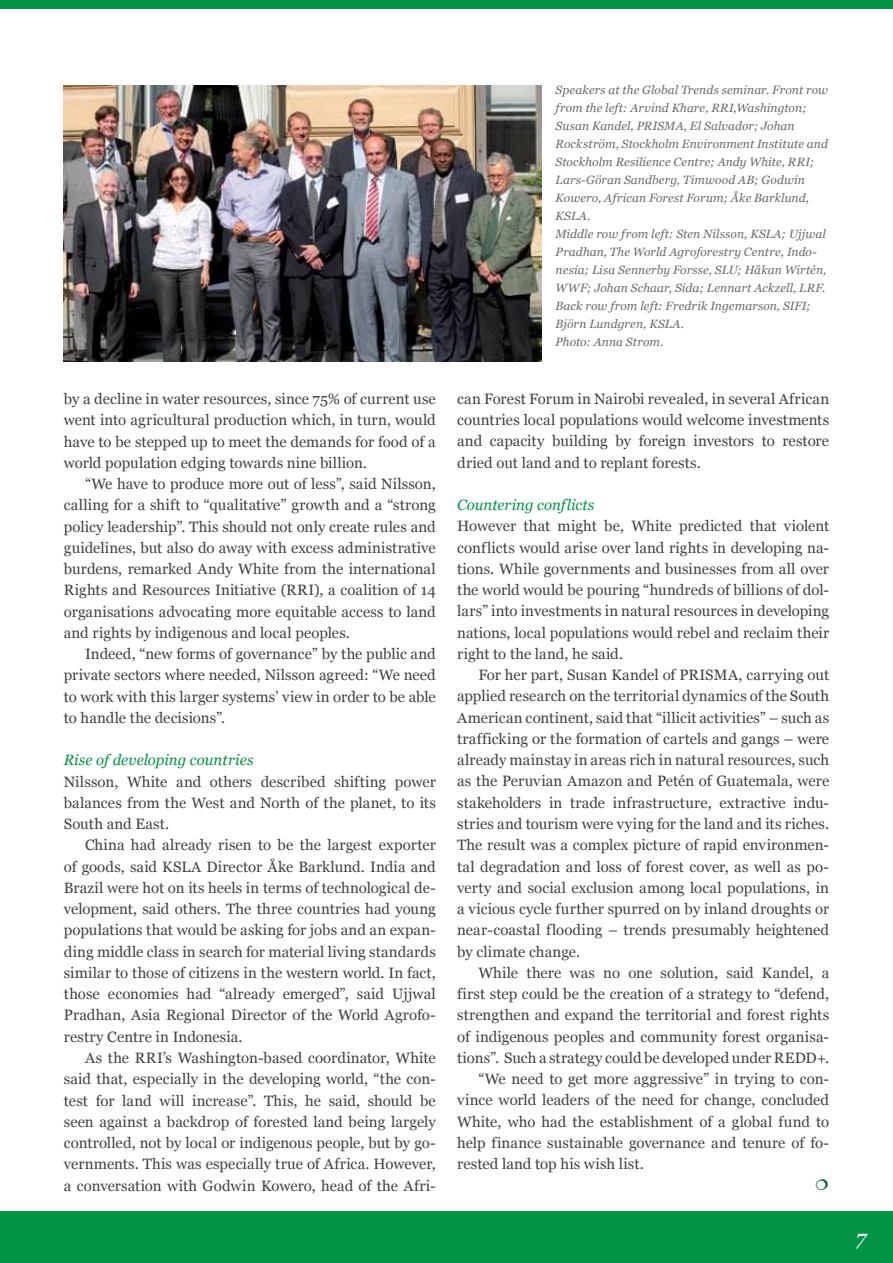
<style>
.page{position:relative;width:893px;height:1263px;background:#fff}
.page>*{position:absolute;margin:0;border:0;box-sizing:border-box;transform-origin:0 0}
.t1{font:italic 21px "Georgia";color:#fff}
.t2{font:15px/21.3px "Georgia";letter-spacing:.005em;color:#414042;text-align:justify}
.t3{font:italic 15px "Georgia";color:#009444}
.t4{font:italic 12px/18px "Georgia";letter-spacing:.01em;color:#696a6d}
</style>
<div class="page">
<div style="left:0;top:0;width:893px;height:9px;background:#009444"></div>
<div style="left:0;top:1212px;width:893px;height:51px;background:#009444"></div>
<img style="left:64px;top:85px;width:477px;height:276px">
<p class="t2" style="left:64px;top:388px;width:374px">by a decline in water resources, since 75% of current use went into agricultural production which, in turn, would have to be stepped up to meet the demands for food of a world population edging towards nine billion.</p>
<p class="t2" style="left:64px;top:473px;width:374px;text-indent:21px">“We have to produce more out of less”, said Nilsson, calling for a shift to “qualitative” growth and a “strong policy leadership”. This should not only create rules and guidelines, but also do away with excess administrative burdens, remarked Andy White from the international Rights and Resources Initiative (RRI), a coalition of 14 organisations advocating more equitable access to land and rights by indigenous and local peoples.</p>
<p class="t2" style="left:64px;top:643px;width:374px;text-indent:21px">Indeed, “new forms of governance” by the public and private sectors where needed, Nilsson agreed: “We need to work with this larger systems’ view in order to be able to handle the decisions”.</p>
<p class="t3" style="left:64px;top:751px;width:191px">Rise of developing countries</p>
<p class="t2" style="left:64px;top:771px;width:374px">Nilsson, White and others described shifting power balances from the West and North of the planet, to its South and East.</p>
<p class="t2" style="left:64px;top:835px;width:374px;text-indent:21px">China had already risen to be the largest exporter of goods, said KSLA Director Åke Barklund. India and Brazil were hot on its heels in terms of technological de&shy;velopment, said others. The three countries had young populations that would be asking for jobs and an expan&shy;ding middle class in search for material living standards similar to those of citizens in the western world. In fact, those economies had “already emerged”, said Ujjwal Pradhan, Asia Regional Director of the World Agrofo&shy;restry Centre in Indonesia.</p>
<p class="t2" style="left:64px;top:1047px;width:374px;text-indent:21px">As the RRI’s Washington-based coordinator, White said that, especially in the developing world, “the con&shy;test for land will increase”. This, he said, should be seen against a backdrop of forested land being largely controlled, not by local or indigenous people, but by go&shy;vernments. This was especially true of Africa. However, a conversation with Godwin Kowero, head of the Afri-</p>
<p class="t4" style="left:556px;top:81px;width:274px">Speakers at the Global Trends seminar. Front row from the left: Arvind Khare, RRI,Washington; Susan Kandel, PRISMA, El Salvador; Johan Rockström, Stockholm Environment Institute and Stockholm Resilience Centre; Andy White, RRI; Lars-Göran Sandberg, Timwood AB; Godwin Kowero, African Forest Forum; Åke Barklund, KSLA.<br>Middle row from left: Sten Nilsson, KSLA; Ujjwal Pradhan, The World Agroforestry Centre, Indo&shy;nesia; Lisa Sennerby Forsse, SLU; Håkan Wirtén, WWF; Johan Schaar, Sida; Lennart Ackzell, LRF.<br>Back row from left: Fredrik Ingemarson, SIFI; Björn Lundgren, KSLA.<br>Photo: Anna Strom.</p>
<p class="t2" style="left:457px;top:388px;width:374px">can Forest Forum in Nairobi revealed, in several African countries local populations would welcome investments and capacity building by foreign investors to restore dried out land and to replant forests.</p>
<p class="t3" style="left:457px;top:495px;width:139px">Countering conflicts</p>
<p class="t2" style="left:457px;top:516px;width:374px">However that might be, White predicted that violent conflicts would arise over land rights in developing na&shy;tions. While governments and businesses from all over the world would be pouring “hundreds of billions of dol&shy;lars” into investments in natural resources in developing nations, local populations would rebel and reclaim their right to the land, he said.</p>
<p class="t2" style="left:457px;top:665px;width:374px;text-indent:21px">For her part, Susan Kandel of PRISMA, carrying out applied research on the territorial dynamics of the South American continent, said that “illicit activities” – such as trafficking or the formation of cartels and gangs – were already mainstay in areas rich in natural resources, such as the Peruvian Amazon and Petén of Guatemala, were stakeholders in trade infrastructure, extractive indu&shy;stries and tourism were vying for the land and its riches.<br>The result was a complex picture of rapid environmen&shy;tal degradation and loss of forest cover, as well as po&shy;verty and social exclusion among local populations, in a vicious cycle further spurred on by inland droughts or near-coastal flooding – trends presumably heightened by climate change.</p>
<p class="t2" style="left:457px;top:962px;width:374px;text-indent:21px">While there was no one solution, said Kandel, a first step could be the creation of a strategy to “defend, strengthen and expand the territorial and forest rights of indigenous peoples and community forest organisa&shy;tions”. Such a strategy could be developed under REDD</p>
<p class="t2" style="left:817px;top:1047px;width:14px">+.</p>
<p class="t2" style="left:478px;top:1068px;width:352px">“We need to get more aggressive” in trying to con-</p>
<p class="t2" style="left:457px;top:1090px;width:374px">vince world leaders of the need for change, concluded</p>
<p class="t2" style="left:457px;top:1111px;width:374px">White, who had the establishment of a global fund to</p>
<p class="t2" style="left:457px;top:1132px;width:374px">help finance sustainable governance and tenure of fo-</p>
<p class="t2" style="left:457px;top:1153px;width:188px">rested land top his wish list.</p>
<h1 class="t1" style="left:856px;top:1225px;width:12px">7</h1>
</div>
